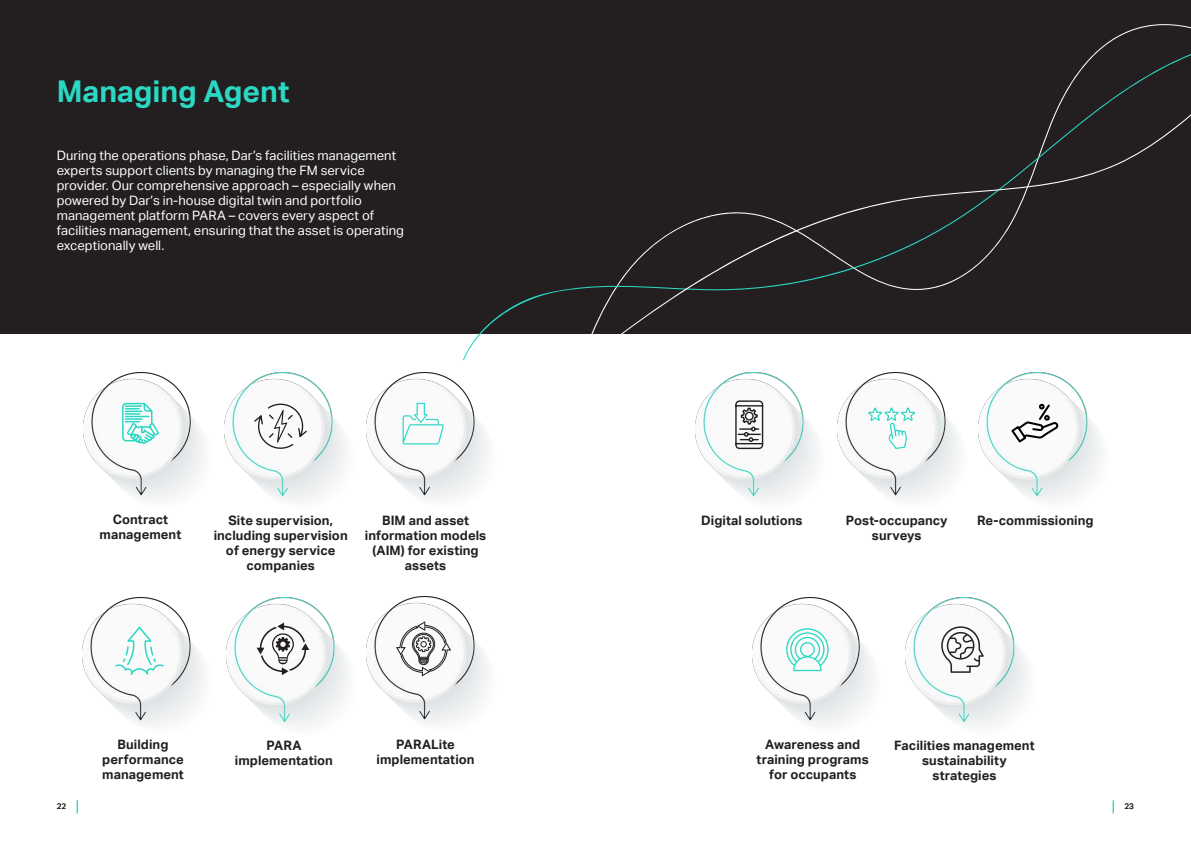
<style>
.page{position:relative;width:1191px;height:842px;background:#fff}
.page>*{position:absolute;margin:0;border:0;box-sizing:border-box;transform-origin:0 0}
.Section_title{font:700 30px "Aktiv Grotesk";color:#2bd8c4}
.Section_title-2{font:700 13px/15px "Aktiv Grotesk";letter-spacing:.005em;color:#231f20;text-align:center}
.Section_title-3{font:13px/15px "Aktiv Grotesk";letter-spacing:.005em;color:#fff}
.t1{font:8px "Aktiv Grotesk";color:#231f20}
</style>
<div class="page">
<div style="left:0;top:0;width:1191px;height:333px;background:#231f20"></div>
<svg style="left:497px;top:24px;width:694px;height:411px"></svg>
<img style="left:84px;top:372px;width:120px;height:128px">
<img style="left:367px;top:372px;width:121px;height:128px">
<img style="left:367px;top:597px;width:121px;height:127px">
<img style="left:838px;top:372px;width:130px;height:128px">
<img style="left:224px;top:372px;width:122px;height:129px">
<img style="left:695px;top:372px;width:132px;height:129px">
<img style="left:979px;top:372px;width:131px;height:129px">
<img style="left:83px;top:598px;width:121px;height:127px">
<img style="left:226px;top:598px;width:122px;height:129px">
<img style="left:752px;top:598px;width:121px;height:127px">
<img style="left:906px;top:598px;width:122px;height:129px">
<svg style="left:735px;top:400px;width:28px;height:49px"></svg>
<svg style="left:121px;top:402px;width:39px;height:44px"></svg>
<svg style="left:253px;top:403px;width:55px;height:47px"></svg>
<svg style="left:402px;top:403px;width:42px;height:41px"></svg>
<svg style="left:114px;top:625px;width:51px;height:51px"></svg>
<svg style="left:257px;top:622px;width:52px;height:53px"></svg>
<svg style="left:395px;top:621px;width:56px;height:56px"></svg>
<svg style="left:868px;top:407px;width:48px;height:42px"></svg>
<svg style="left:786px;top:628px;width:42px;height:43px"></svg>
<svg style="left:941px;top:626px;width:42px;height:47px"></svg>
<svg style="left:1009px;top:402px;width:50px;height:42px"></svg>
<svg style="left:1113px;top:800px;width:1px;height:13px"></svg>
<svg style="left:77px;top:800px;width:1px;height:13px"></svg>
<p class="Section_title" style="left:57px;top:74px;width:234px">Managing Agent</p>
<p class="Section_title-3" style="left:57px;top:148px;width:349px">During the operations phase, Dar’s facilities management experts support clients by managing the FM service provider. Our comprehensive approach – especially when powered by Dar’s in-house digital twin and portfolio management platform PARA – covers every aspect of facilities management, ensuring that the asset is operating exceptionally well.</p>
<p class="Section_title-2" style="left:100px;top:512px;width:83px">Contract management</p>
<p class="Section_title-2" style="left:365px;top:513px;width:123px">BIM and asset information models (AIM) for existing assets</p>
<p class="Section_title-2" style="left:214px;top:513px;width:135px">Site supervision, including supervision of energy service companies</p>
<p class="Section_title-2" style="left:701px;top:513px;width:103px">Digital solutions</p>
<p class="Section_title-2" style="left:977px;top:513px;width:118px">Re-commissioning</p>
<p class="Section_title-2" style="left:846px;top:513px;width:103px">Post-occupancy surveys</p>
<p class="Section_title-2" style="left:102px;top:737px;width:83px">Building performance management</p>
<p class="Section_title-2" style="left:235px;top:738px;width:99px">PARA implementation</p>
<p class="Section_title-2" style="left:756px;top:737px;width:114px">Awareness and training programs for occupants</p>
<p class="Section_title-2" style="left:894px;top:738px;width:142px">Facilities management sustainability strategies</p>
<p class="Section_title-2" style="left:376px;top:737px;width:99px">PARALite implementation</p>
<p class="t1" style="left:57px;top:802px;width:11px">22</p>
<p class="t1" style="left:1124px;top:802px;width:11px">23</p>
</div>
